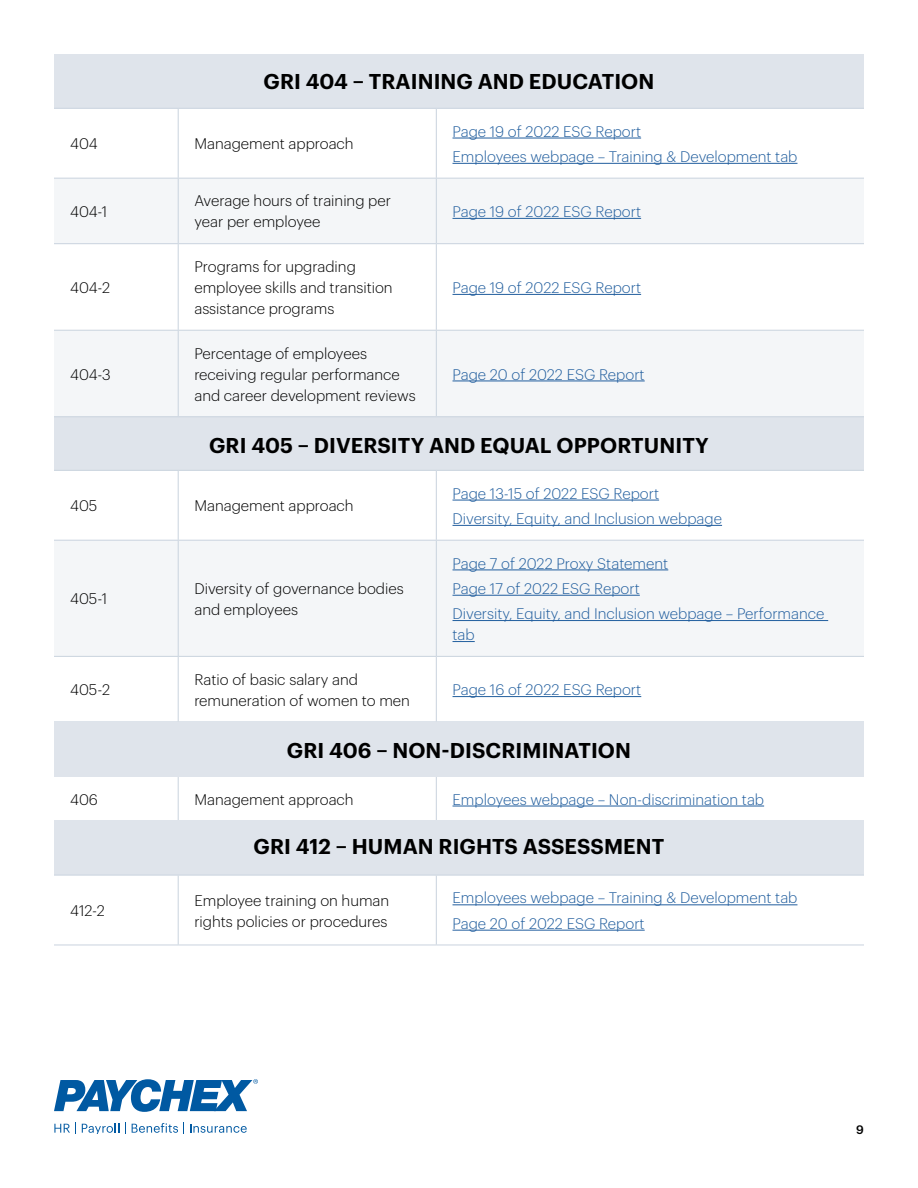
<style>
.page{position:relative;width:918px;height:1188px;background:#fff}
.page>*{position:absolute;margin:0;border:0;box-sizing:border-box;transform-origin:0 0}
.t1{font:600 21px "Graphik";letter-spacing:.005em;color:#000}
.t2{font:300 15px/21px "Graphik";color:#000}
.t3{font:300 15px/25.3px "Graphik";color:#215e9e}
.t4{font:500 12px "Graphik";color:#000}
</style>
<div class="page">
<svg style="left:54px;top:1123px;width:22px;height:11px"></svg>
<svg style="left:82px;top:1123px;width:37px;height:11px"></svg>
<svg style="left:132px;top:1123px;width:52px;height:11px"></svg>
<svg style="left:190px;top:1124px;width:57px;height:9px"></svg>
<svg style="left:54px;top:1079px;width:203px;height:33px"></svg>
<div style="left:54px;top:54px;width:810px;height:55px;background:#dfe4eb"></div>
<div style="left:54px;top:416px;width:810px;height:55px;background:#dfe4eb"></div>
<svg style="left:54px;top:109px;width:810px;height:69px"></svg>
<svg style="left:54px;top:179px;width:810px;height:237px;fill:#f4f6f8"></svg>
<hr style="left:54px;top:108px;width:124px;height:1px;background:#c9d3de">
<hr style="left:178px;top:108px;width:258px;height:1px;background:#c9d3de">
<hr style="left:436px;top:108px;width:428px;height:1px;background:#c9d3de">
<hr style="left:178px;top:109px;width:1px;height:69px;background:#c9d3de">
<hr style="left:436px;top:109px;width:1px;height:69px;background:#c9d3de">
<hr style="left:54px;top:178px;width:124px;height:1px;background:#c9d3de">
<hr style="left:178px;top:178px;width:258px;height:1px;background:#c9d3de">
<hr style="left:178px;top:179px;width:1px;height:64px;background:#c9d3de">
<hr style="left:436px;top:178px;width:428px;height:1px;background:#c9d3de">
<hr style="left:436px;top:179px;width:1px;height:64px;background:#c9d3de">
<hr style="left:54px;top:243px;width:124px;height:1px;background:#c9d3de">
<hr style="left:178px;top:243px;width:258px;height:1px;background:#c9d3de">
<hr style="left:178px;top:244px;width:1px;height:86px;background:#c9d3de">
<hr style="left:436px;top:243px;width:428px;height:1px;background:#c9d3de">
<hr style="left:436px;top:244px;width:1px;height:86px;background:#c9d3de">
<hr style="left:54px;top:330px;width:124px;height:1px;background:#c9d3de">
<hr style="left:178px;top:330px;width:258px;height:1px;background:#c9d3de">
<hr style="left:178px;top:331px;width:1px;height:85px;background:#c9d3de">
<hr style="left:436px;top:330px;width:428px;height:1px;background:#c9d3de">
<hr style="left:436px;top:331px;width:1px;height:85px;background:#c9d3de">
<hr style="left:54px;top:416px;width:124px;height:1px;background:#c9d3de">
<hr style="left:178px;top:416px;width:258px;height:1px;background:#c9d3de">
<hr style="left:436px;top:416px;width:428px;height:1px;background:#c9d3de">
<hr style="left:453px;top:138px;width:188px;height:1px;background:#215e9e">
<hr style="left:453px;top:163px;width:344px;height:1px;background:#215e9e">
<hr style="left:453px;top:218px;width:188px;height:1px;background:#215e9e">
<hr style="left:453px;top:294px;width:188px;height:1px;background:#215e9e">
<hr style="left:453px;top:380px;width:192px;height:1px;background:#215e9e">
<svg style="left:54px;top:471px;width:810px;height:251px"></svg>
<div style="left:54px;top:541px;width:810px;height:115px;background:#f4f6f8"></div>
<hr style="left:54px;top:470px;width:124px;height:1px;background:#c9d3de">
<hr style="left:178px;top:470px;width:258px;height:1px;background:#c9d3de">
<hr style="left:436px;top:470px;width:428px;height:1px;background:#c9d3de">
<hr style="left:54px;top:656px;width:124px;height:1px;background:#c9d3de">
<hr style="left:178px;top:656px;width:258px;height:1px;background:#c9d3de">
<hr style="left:436px;top:656px;width:428px;height:1px;background:#c9d3de">
<hr style="left:178px;top:471px;width:1px;height:69px;background:#c9d3de">
<hr style="left:436px;top:471px;width:1px;height:69px;background:#c9d3de">
<hr style="left:54px;top:540px;width:124px;height:1px;background:#c9d3de">
<hr style="left:178px;top:540px;width:258px;height:1px;background:#c9d3de">
<hr style="left:178px;top:541px;width:1px;height:115px;background:#c9d3de">
<hr style="left:436px;top:540px;width:428px;height:1px;background:#c9d3de">
<hr style="left:436px;top:541px;width:1px;height:115px;background:#c9d3de">
<hr style="left:178px;top:657px;width:1px;height:65px;background:#c9d3de">
<hr style="left:436px;top:657px;width:1px;height:65px;background:#c9d3de">
<hr style="left:453px;top:500px;width:206px;height:1px;background:#215e9e">
<hr style="left:453px;top:525px;width:269px;height:1px;background:#215e9e">
<hr style="left:453px;top:569px;width:215px;height:1px;background:#215e9e">
<hr style="left:453px;top:595px;width:187px;height:1px;background:#215e9e">
<hr style="left:453px;top:620px;width:375px;height:1px;background:#215e9e">
<svg style="left:453px;top:641px;width:22px;height:1px"></svg>
<hr style="left:453px;top:696px;width:188px;height:1px;background:#215e9e">
<svg style="left:177px;top:777px;width:588px;height:43px"></svg>
<hr style="left:178px;top:777px;width:1px;height:43px;background:#c9d3de">
<hr style="left:436px;top:777px;width:1px;height:43px;background:#c9d3de">
<hr style="left:453px;top:806px;width:311px;height:1px;background:#215e9e">
<div style="left:54px;top:722px;width:810px;height:55px;background:#dfe4eb"></div>
<div style="left:54px;top:820px;width:810px;height:55px;background:#dfe4eb"></div>
<svg style="left:54px;top:876px;width:810px;height:69px"></svg>
<hr style="left:54px;top:875px;width:124px;height:1px;background:#c9d3de">
<hr style="left:178px;top:875px;width:258px;height:1px;background:#c9d3de">
<hr style="left:436px;top:875px;width:428px;height:1px;background:#c9d3de">
<hr style="left:178px;top:875px;width:1px;height:70px;background:#c9d3de">
<hr style="left:436px;top:875px;width:1px;height:70px;background:#c9d3de">
<hr style="left:54px;top:945px;width:124px;height:1px;background:#c9d3de">
<hr style="left:178px;top:945px;width:258px;height:1px;background:#c9d3de">
<hr style="left:436px;top:945px;width:428px;height:1px;background:#c9d3de">
<hr style="left:453px;top:904px;width:344px;height:1px;background:#215e9e">
<hr style="left:453px;top:930px;width:192px;height:1px;background:#215e9e">
<h1 class="t1" style="left:264px;top:66px;width:392px">GRI 404 – TRAINING AND EDUCATION</h1>
<p class="t2" style="left:70px;top:132px;width:29px">404</p>
<p class="t2" style="left:194px;top:132px;width:161px">Management approach</p>
<p class="t3" style="left:453px;top:117px;width:346px">Page 19 of 2022 ESG Report<br>Employees webpage – Training &amp; Development tab</p>
<p class="t2" style="left:70px;top:200px;width:39px">404-1</p>
<p class="t2" style="left:194px;top:189px;width:198px">Average hours of training per year per employee</p>
<p class="t3" style="left:453px;top:198px;width:190px">Page 19 of 2022 ESG Report</p>
<p class="t2" style="left:70px;top:276px;width:42px">404-2</p>
<p class="t2" style="left:70px;top:362px;width:42px">404-3</p>
<p class="t2" style="left:194px;top:255px;width:200px">Programs for upgrading employee skills and transition assistance programs</p>
<p class="t2" style="left:194px;top:341px;width:223px">Percentage of employees receiving regular performance and career development reviews</p>
<p class="t3" style="left:453px;top:274px;width:190px">Page 19 of 2022 ESG Report</p>
<p class="t3" style="left:453px;top:360px;width:194px">Page 20 of 2022 ESG Report</p>
<h1 class="t1" style="left:209px;top:429px;width:501px">GRI 405 – DIVERSITY AND EQUAL OPPORTUNITY</h1>
<p class="t2" style="left:70px;top:494px;width:29px">405</p>
<p class="t2" style="left:194px;top:494px;width:161px">Management approach</p>
<p class="t2" style="left:70px;top:587px;width:39px">405-1</p>
<p class="t2" style="left:194px;top:577px;width:211px">Diversity of governance bodies and employees</p>
<p class="t3" style="left:453px;top:479px;width:271px">Page 13-15 of 2022 ESG Report<br>Diversity, Equity, and Inclusion webpage</p>
<p class="t3" style="left:453px;top:549px;width:373px">Page 7 of 2022 Proxy Statement<br>Page 17 of 2022 ESG Report<br>Diversity, Equity, and Inclusion webpage – Performance</p>
<p class="t3" style="left:453px;top:621px;width:24px">tab</p>
<p class="t2" style="left:70px;top:678px;width:41px">405-2</p>
<p class="t2" style="left:194px;top:668px;width:217px">Ratio of basic salary and remuneration of women to men</p>
<p class="t3" style="left:453px;top:676px;width:190px">Page 16 of 2022 ESG Report</p>
<h1 class="t1" style="left:287px;top:734px;width:346px">GRI 406 – NON-DISCRIMINATION</h1>
<p class="t2" style="left:70px;top:788px;width:29px">406</p>
<p class="t2" style="left:194px;top:788px;width:161px">Management approach</p>
<p class="t3" style="left:453px;top:785px;width:313px">Employees webpage – Non-discrimination tab</p>
<h1 class="t1" style="left:254px;top:830px;width:412px">GRI 412 – HUMAN RIGHTS ASSESSMENT</h1>
<p class="t2" style="left:70px;top:899px;width:36px">412-2</p>
<p class="t2" style="left:194px;top:889px;width:196px">Employee training on human rights policies or procedures</p>
<p class="t3" style="left:453px;top:884px;width:346px">Employees webpage – Training &amp; Development tab<br>Page 20 of 2022 ESG Report</p>
<p class="t4" style="left:856px;top:1120px;width:9px">9</p>
</div>
